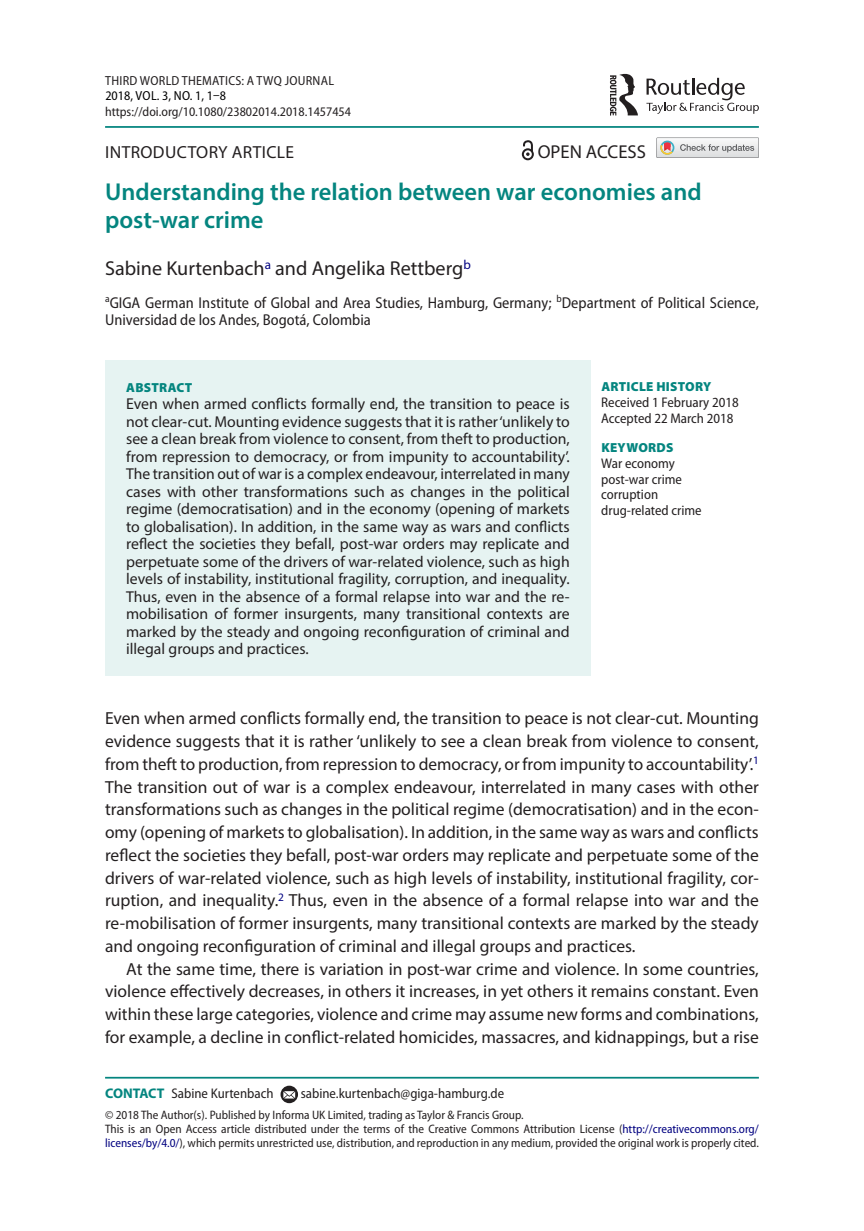
<style>
.page{position:relative;width:864px;height:1231px;background:#fff}
.page>*{position:absolute;margin:0;border:0;box-sizing:border-box;transform-origin:0 0}
.t1{font:600 24.5px/28px "Myriad Pro";color:#04857f}
.t2{font:20.12px "Myriad Pro";color:#231f20}
.t3{font:18.72px "Myriad Pro";color:#231f20}
.t4{font:17.5px/22.8px "Myriad Pro";color:#231f20;text-align:justify}
.t5{font:17.5px "Myriad Pro";letter-spacing:.02em;color:#231f20}
.t6{font:15.75px/17.5px "Myriad Pro";color:#231f20;text-align:justify}
.t7{font:semi-condensed 15.75px/17.5px "Myriad Pro";color:#231f20}
.t8{font:semi-condensed 14px/15.8px "Myriad Pro";color:#231f20}
.t9{font:semi-condensed 13.12px "Myriad Pro";color:#231f20}
.t10{font:semi-condensed 13.12px "Myriad Pro";letter-spacing:.02em;color:#231f20}
.t11{font:900 13.12px "Myriad Pro";letter-spacing:.02em;color:#04857f}
.t12{font:semi-condensed 13.12px "Myriad Pro";letter-spacing:.01em;color:#000}
.t13{font:semi-condensed 12.25px/14px "Myriad Pro";color:#231f20}
.s1{font-weight:700;font-stretch:normal;color:#04857f}
.s2{color:#000080}
</style>
<div class="page">
<hr style="left:105px;top:126px;width:653px;height:2px;background:#04857f">
<div style="left:105px;top:360px;width:485px;height:315px;background:#e6f3f2"></div>
<hr style="left:105px;top:1076px;width:653px;height:2px;background:#04857f">
<svg style="left:280px;top:1085px;width:18px;height:18px"></svg>
<svg style="left:283px;top:1090px;width:12px;height:8px"></svg>
<svg style="left:646px;top:78px;width:112px;height:36px"></svg>
<svg style="left:610px;top:74px;width:27px;height:42px"></svg>
<svg style="left:656px;top:137px;width:102px;height:21px"></svg>
<svg style="left:521px;top:140px;width:12px;height:20px"></svg>
<p class="t10" style="left:105px;top:74px;width:230px">Third World Thematics: A TWQ Journal</p>
<p class="t9" style="left:105px;top:104px;width:247px">https://doi.org/10.1080/23802014.2018.1457454</p>
<p class="t5" style="left:105px;top:141px;width:190px">INTRODUCTORY ARTICLE</p>
<h1 class="t1" style="left:105px;top:177px;width:598px">Understanding the relation between war economies and post-war crime</h1>
<p class="t2" style="left:105px;top:256px;width:367px">Sabine Kurtenbach<sup>a</sup> and Angelika Rettberg<sup>b</sup></p>
<p class="t7" style="left:105px;top:294px;width:655px"><sup>a</sup>GIGA German Institute of Global and Area Studies, Hamburg, Germany; <sup>b</sup>Department of Political Science,<br>Universidad de los Andes, Bogotá, Colombia</p>
<p class="t12" style="left:105px;top:88px;width:122px">2018, Vol. 3, No. 1, 1–8</p>
<p class="t3" style="left:537px;top:140px;width:110px">OPEN ACCESS</p>
<p class="t11" style="left:126px;top:379px;width:68px">ABSTRACT</p>
<p class="t6" style="left:126px;top:395px;width:445px">Even when armed conflicts formally end, the transition to peace is not clear-cut. Mounting evidence suggests that it is rather ‘unlikely to see a clean break from violence to consent, from theft to production, from repression to democracy, or from impunity to accountability’.<br>The transition out of war is a complex endeavour, interrelated in many cases with other transformations such as changes in the political regime (democratisation) and in the economy (opening of markets to globalisation). In addition, in the same way as wars and conflicts reflect the societies they befall, post-war orders may replicate and perpetuate some of the drivers of war-related violence, such as high levels of instability, institutional fragility, corruption, and inequality.<br>Thus, even in the absence of a formal relapse into war and the re&shy;mobilisation of former insurgents, many transitional contexts are marked by the steady and ongoing reconfiguration of criminal and illegal groups and practices.</p>
<p class="t11" style="left:601px;top:379px;width:111px">ARTICLE HISTORY</p>
<p class="t8" style="left:601px;top:395px;width:139px">Received 1 February 2018<br>Accepted 22 March 2018</p>
<p class="t11" style="left:601px;top:440px;width:74px">KEYWORDS</p>
<p class="t8" style="left:601px;top:455px;width:102px">War economy post-war crime corruption drug-related crime</p>
<p class="t4" style="left:105px;top:706px;width:655px">Even when armed conflicts formally end, the transition to peace is not clear-cut. Mounting evidence suggests that it is rather ‘unlikely to see a clean break from violence to consent, from theft to production, from repression to democracy, or from impunity to accountability’.<sup>1<br></sup>The transition out of war is a complex endeavour, interrelated in many cases with other transformations such as changes in the political regime (democratisation) and in the econ&shy;omy (opening of markets to globalisation). In addition, in the same way as wars and conflicts reflect the societies they befall, post-war orders may replicate and perpetuate some of the drivers of war-related violence, such as high levels of instability, institutional fragility, cor&shy;ruption, and inequality.<sup>2</sup> Thus, even in the absence of a formal relapse into war and the re-mobilisation of former insurgents, many transitional contexts are marked by the steady and ongoing reconfiguration of criminal and illegal groups and practices.</p>
<p class="t4" style="left:105px;top:957px;width:655px;text-indent:21px">At the same time, there is variation in post-war crime and violence. In some countries, violence effectively decreases, in others it increases, in yet others it remains constant. Even within these large categories, violence and crime may assume new forms and combinations, for example, a decline in conflict-related homicides, massacres, and kidnappings, but a rise</p>
<p class="t8" style="left:105px;top:1086px;width:170px"><span class="s1">CONTACT</span> Sabine Kurtenbach</p>
<p class="t8" style="left:300px;top:1086px;width:205px">sabine.kurtenbach@giga-hamburg.de</p>
<p class="t13" style="left:105px;top:1108px;width:655px">© 2018 The Author(s). Published by Informa UK Limited, trading as Taylor &amp; Francis Group.<br>This is an Open Access article distributed under the terms of the Creative Commons Attribution License (<span class="s2">http://creativecommons.org/ licenses/by/4.0/</span>), which permits unrestricted use, distribution, and reproduction in any medium, provided the original work is properly cited.</p>
</div>
